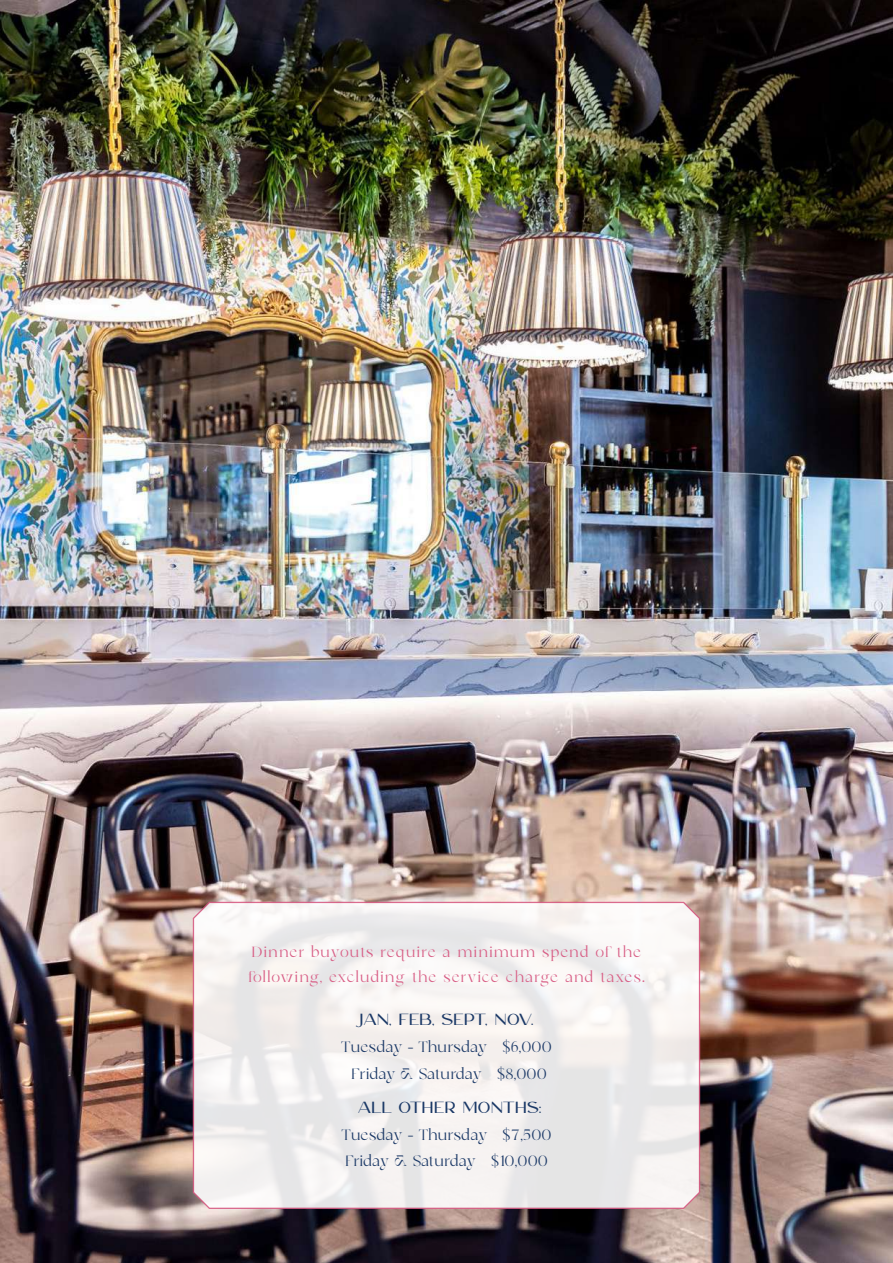
<style>
.page{position:relative;width:893px;height:1263px;background:#fff}
.page>*{position:absolute;margin:0;border:0;box-sizing:border-box;transform-origin:0 0}
.t1{font:16.2px/26.8px "Zephyr";letter-spacing:.04em;color:#1a3866;text-align:center}
.t2{font:16.2px "Caligna DEMO Regular";letter-spacing:.05em;color:#1a3866}
.t3{font:15.9px/25.2px "Zephyr";letter-spacing:.095em;color:#d85d85}
</style>
<div class="page">
<img style="left:0;top:0;width:893px;height:1263px">
<svg style="left:192px;top:900px;width:509px;height:309px"></svg>
<p class="t3" style="left:248px;top:941px;width:397px">Dinner buyouts require a minimum spend of the following, excluding the service charge and taxes.</p>
<p class="t2" style="left:360px;top:1010px;width:175px">JAN, FEB, SEPT, NOV.</p>
<p class="t1" style="left:341px;top:1035px;width:211px">Tuesday - Thursday $6,000<br>Friday &amp; Saturday $8,000</p>
<p class="t2" style="left:358px;top:1098px;width:184px">ALL OTHER MONTHS:</p>
<p class="t1" style="left:342px;top:1122px;width:211px;text-align:left">Tuesday - Thursday $7,500<br>Friday &amp; Saturday $10,000</p>
</div>
